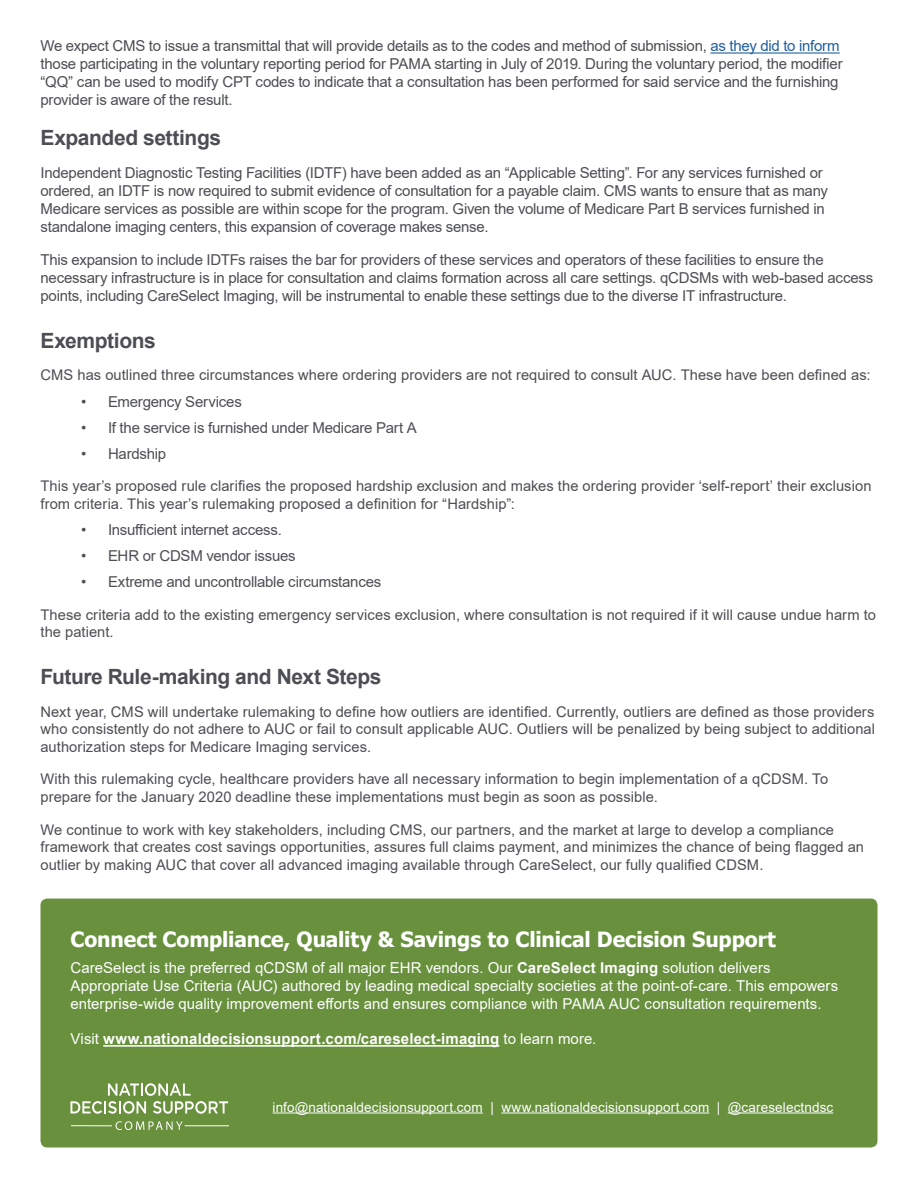
<style>
.page{position:relative;width:918px;height:1188px;background:#fff}
.page>*{position:absolute;margin:0;border:0;box-sizing:border-box;transform-origin:0 0}
.t1{font:700 21px "Tahoma";letter-spacing:-.005em;color:#fff}
.t2{font:700 21px "Arial";letter-spacing:-.02em;color:#4d4e53}
.t3{font:15px/18px "Arial";letter-spacing:-.015em;color:#4d4e53}
.t4{font:15px/18px "Arial";letter-spacing:.005em;color:#fff}
.t5{font:700 15px "Arial";letter-spacing:.01em;color:#fff}
.t6{font:14.7px/17.7px "Arial";letter-spacing:.005em;color:#4d4e53}
.t7{font:13.5px "Arial";letter-spacing:.01em;color:#fff}
.s1{color:#215e9e}
.s2{font-weight:700}
.s3{font-weight:400}
</style>
<div class="page">
<div style="left:40px;top:899px;width:838px;height:249px;background:#68903d;border-radius:7px"></div>
<hr style="left:273px;top:1113px;width:210px;height:1px;background:#fff">
<hr style="left:501px;top:1113px;width:208px;height:1px;background:#fff">
<hr style="left:728px;top:1113px;width:105px;height:1px;background:#fff">
<hr style="left:71px;top:1125px;width:41px;height:1px;background:#fff">
<svg style="left:70px;top:1083px;width:158px;height:31px"></svg>
<svg style="left:116px;top:1121px;width:67px;height:9px"></svg>
<hr style="left:185px;top:1126px;width:44px;height:1px;background:#fff">
<hr style="left:710px;top:52px;width:130px;height:2px;background:#215e9e">
<hr style="left:103px;top:1045px;width:396px;height:2px;background:#fff">
<p class="t3" style="left:40px;top:37px;width:804px">We expect CMS to issue a transmittal that will provide details as to the codes and method of submission, <span class="s1">as they did to inform </span>those participating in the voluntary reporting period for PAMA starting in July of 2019. During the voluntary period, the modifier “QQ” can be used to modify CPT codes to indicate that a consultation has been performed for said service and the furnishing provider is aware of the result.</p>
<h1 class="t2" style="left:40px;top:123px;width:182px">Expanded settings</h1>
<p class="t3" style="left:40px;top:164px;width:789px">Independent Diagnostic Testing Facilities (IDTF) have been added as an “Applicable Setting”. For any services furnished or ordered, an IDTF is now required to submit evidence of consultation for a payable claim. CMS wants to ensure that as many Medicare services as possible are within scope for the program. Given the volume of Medicare Part B services furnished in standalone imaging centers, this expansion of coverage makes sense.</p>
<p class="t3" style="left:40px;top:251px;width:834px">This expansion to include IDTFs raises the bar for providers of these services and operators of these facilities to ensure the necessary infrastructure is in place for consultation and claims formation across all care settings. qCDSMs with web-based access points, including CareSelect Imaging, will be instrumental to enable these settings due to the diverse IT infrastructure.</p>
<h1 class="t2" style="left:40px;top:326px;width:117px">Exemptions</h1>
<p class="t6" style="left:40px;top:366px;width:832px">CMS has outlined three circumstances where ordering providers are not required to consult AUC. These have been defined as:</p>
<p class="t3" style="left:81px;top:392px;width:162px">• Emergency Services</p>
<p class="t3" style="left:81px;top:418px;width:337px">• If the service is furnished under Medicare Part A</p>
<p class="t3" style="left:81px;top:444px;width:87px">• Hardship</p>
<p class="t6" style="left:40px;top:477px;width:833px">This year’s proposed rule clarifies the proposed hardship exclusion and makes the ordering provider ‘self-report’ their exclusion from criteria. This year’s rulemaking proposed a definition for “Hardship”:</p>
<p class="t3" style="left:81px;top:521px;width:202px">• Insufficient internet access.</p>
<p class="t3" style="left:81px;top:547px;width:216px">• EHR or CDSM vendor issues</p>
<p class="t3" style="left:81px;top:573px;width:302px">• Extreme and uncontrollable circumstances</p>
<p class="t6" style="left:40px;top:606px;width:837px">These criteria add to the existing emergency services exclusion, where consultation is not required if it will cause undue harm to the patient.</p>
<h1 class="t2" style="left:40px;top:662px;width:343px">Future Rule-making and Next Steps</h1>
<p class="t6" style="left:40px;top:703px;width:836px;text-align:justify">Next year, CMS will undertake rulemaking to define how outliers are identified. Currently, outliers are defined as those providers who consistently do not adhere to AUC or fail to consult applicable AUC. Outliers will be penalized by being subject to additional authorization steps for Medicare Imaging services.</p>
<p class="t6" style="left:40px;top:770px;width:789px">With this rulemaking cycle, healthcare providers have all necessary information to begin implementation of a qCDSM. To prepare for the January 2020 deadline these implementations must begin as soon as possible.</p>
<p class="t6" style="left:40px;top:820px;width:825px">We continue to work with key stakeholders, including CMS, our partners, and the market at large to develop a compliance framework that creates cost savings opportunities, assures full claims payment, and minimizes the chance of being flagged an outlier by making AUC that cover all advanced imaging available through CareSelect, our fully qualified CDSM.</p>
<h1 class="t1" style="left:70px;top:925px;width:707px">Connect Compliance, Quality &amp; Savings to Clinical Decision Support</h1>
<p class="t4" style="left:70px;top:959px;width:769px">CareSelect is the preferred qCDSM of all major EHR vendors. Our <span class="s2">CareSelect Imaging</span> solution delivers<br>Appropriate Use Criteria (AUC) authored by leading medical specialty societies at the point-of-care. This empowers enterprise-wide quality improvement efforts and ensures compliance with PAMA AUC consultation requirements.</p>
<p class="t5" style="left:70px;top:1028px;width:527px"><span class="s3">Visit</span> www.nationaldecisionsupport.com/careselect-imaging <span class="s3">to learn more.</span></p>
<p class="t7" style="left:273px;top:1098px;width:562px">info@nationaldecisionsupport.com | www.nationaldecisionsupport.com | @careselectndsc</p>
</div>
